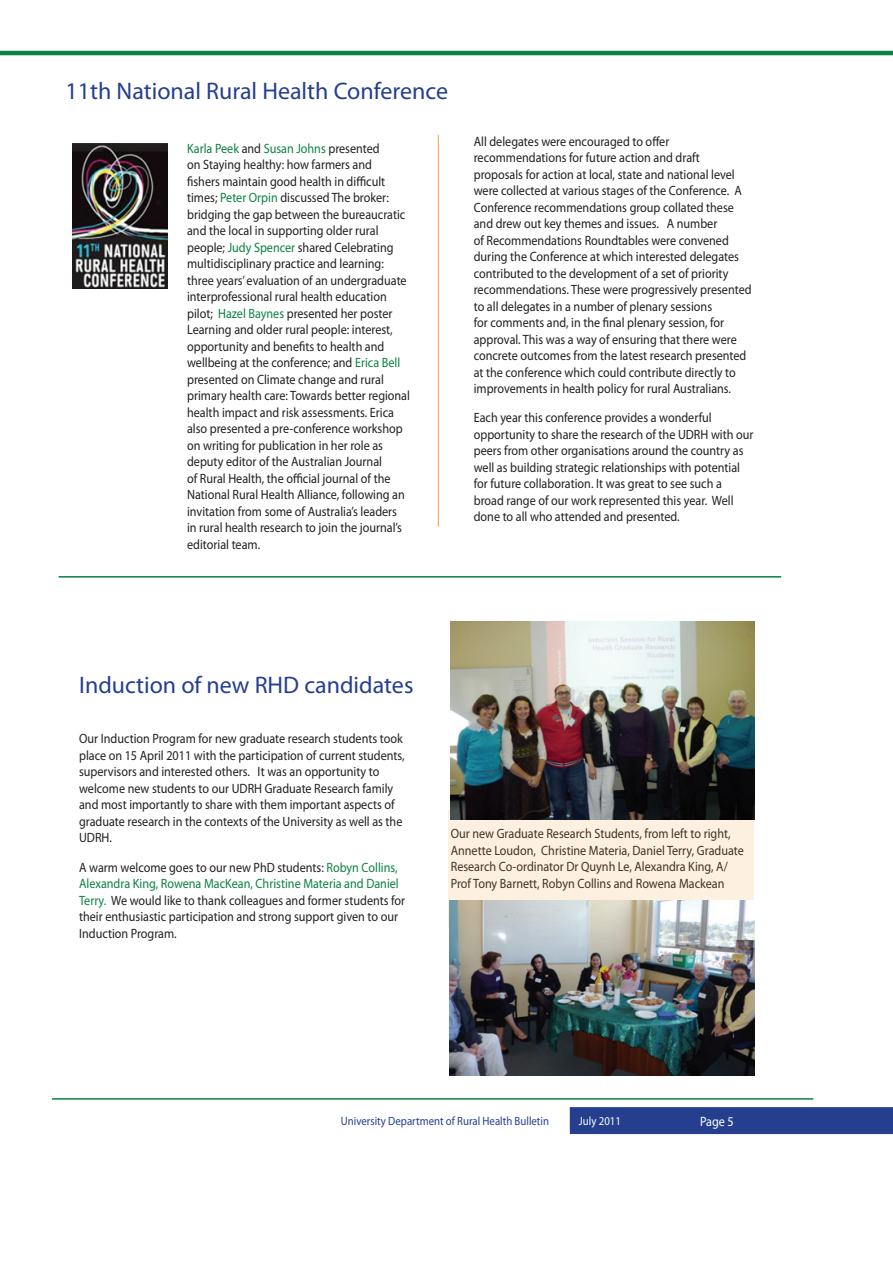
<style>
.page{position:relative;width:893px;height:1263px;background:#fff}
.page>*{position:absolute;margin:0;border:0;box-sizing:border-box;transform-origin:0 0}
.t1{font:24px "Myriad Pro";color:#253f8e}
.t2{font:13.5px/16.5px "Myriad Pro";color:#231f20;scale:.9 1}
.t3{font:13.5px "Myriad Pro";color:#fff;scale:.9 1}
.t4{font:12px "Myriad Pro";color:#253f8e;scale:.9 1}
.t5{font:12px "Myriad Pro";color:#fff;scale:.9 1}
.s1{color:#0b8241}
</style>
<div class="page">
<hr style="left:0;top:51px;width:893px;height:4px;background:#0b8241">
<div style="left:570px;top:1107px;width:323px;height:27px;background:#253f8e"></div>
<hr style="left:59px;top:576px;width:722px;height:2px;background:#0b8241">
<img style="left:72px;top:144px;width:95px;height:145px">
<div style="left:449px;top:810px;width:305px;height:117px;background:#fef0e1"></div>
<img style="left:450px;top:621px;width:304px;height:199px">
<img style="left:449px;top:900px;width:305px;height:176px">
<hr style="left:52px;top:1098px;width:761px;height:2px;background:#0b8241">
<hr style="left:438px;top:135px;width:1px;height:392px;background:#f9a03a">
<h1 class="t1" style="left:66px;top:76px;width:384px">11th National Rural Health Conference</h1>
<p class="t2" style="left:187px;top:140px;width:249px"><span class="s1">Karla Peek</span> and <span class="s1">Susan Johns</span> presented<br>on Staying healthy: how farmers and<br>fishers maintain good health in difficult times; <span class="s1">Peter Orpin</span> discussed The broker: bridging the gap between the bureaucratic and the local in supporting older rural people; <span class="s1">Judy Spencer</span> shared Celebrating multidisciplinary practice and learning: three years’ evaluation of an undergraduate interprofessional rural health education pilot; <span class="s1">Hazel Baynes</span> presented her poster Learning and older rural people: interest, opportunity and benefits to health and wellbeing at the conference; and <span class="s1">Erica Bell </span>presented on Climate change and rural primary health care: Towards better regional health impact and risk assessments. Erica also presented a pre-conference workshop on writing for publication in her role as deputy editor of the Australian Journal<br>of Rural Health, the official journal of the National Rural Health Alliance, following an invitation from some of Australia’s leaders in rural health research to join the journal’s editorial team.</p>
<p class="t2" style="left:474px;top:133px;width:310px">All delegates were encouraged to offer recommendations for future action and draft proposals for action at local, state and national level were collected at various stages of the Conference. A Conference recommendations group collated these and drew out key themes and issues. A number<br>of Recommendations Roundtables were convened during the Conference at which interested delegates contributed to the development of a set of priority recommendations. These were progressively presented to all delegates in a number of plenary sessions<br>for comments and, in the final plenary session, for approval. This was a way of ensuring that there were concrete outcomes from the latest research presented at the conference which could contribute directly to improvements in health policy for rural Australians.</p>
<p class="t2" style="left:474px;top:409px;width:312px">Each year this conference provides a wonderful opportunity to share the research of the UDRH with our peers from other organisations around the country as well as building strategic relationships with potential for future collaboration. It was great to see such a broad range of our work represented this year. Well done to all who attended and presented.</p>
<h1 class="t1" style="left:79px;top:670px;width:336px">Induction of new RHD candidates</h1>
<p class="t2" style="left:79px;top:730px;width:363px">Our Induction Program for new graduate research students took place on 15 April 2011 with the participation of current students, supervisors and interested others. It was an opportunity to welcome new students to our UDRH Graduate Research family and most importantly to share with them important aspects of graduate research in the contexts of the University as well as the UDRH.</p>
<p class="t2" style="left:79px;top:859px;width:364px">A warm welcome goes to our new PhD students: <span class="s1">Robyn Collins, Alexandra King, Rowena MacKean, Christine Materia and Daniel Terry.</span> We would like to thank colleagues and former students for their enthusiastic participation and strong support given to our Induction Program.</p>
<p class="t2" style="left:451px;top:825px;width:327px">Our new Graduate Research Students, from left to right, Annette Loudon, Christine Materia, Daniel Terry, Graduate Research Co-ordinator Dr Quynh Le, Alexandra King, A/ Prof Tony Barnett, Robyn Collins and Rowena Mackean</p>
<p class="t4" style="left:341px;top:1114px;width:233px">University Department of Rural Health Bulletin</p>
<p class="t5" style="left:579px;top:1114px;width:48px">July 2011</p>
<p class="t3" style="left:700px;top:1113px;width:39px">Page 5</p>
</div>
